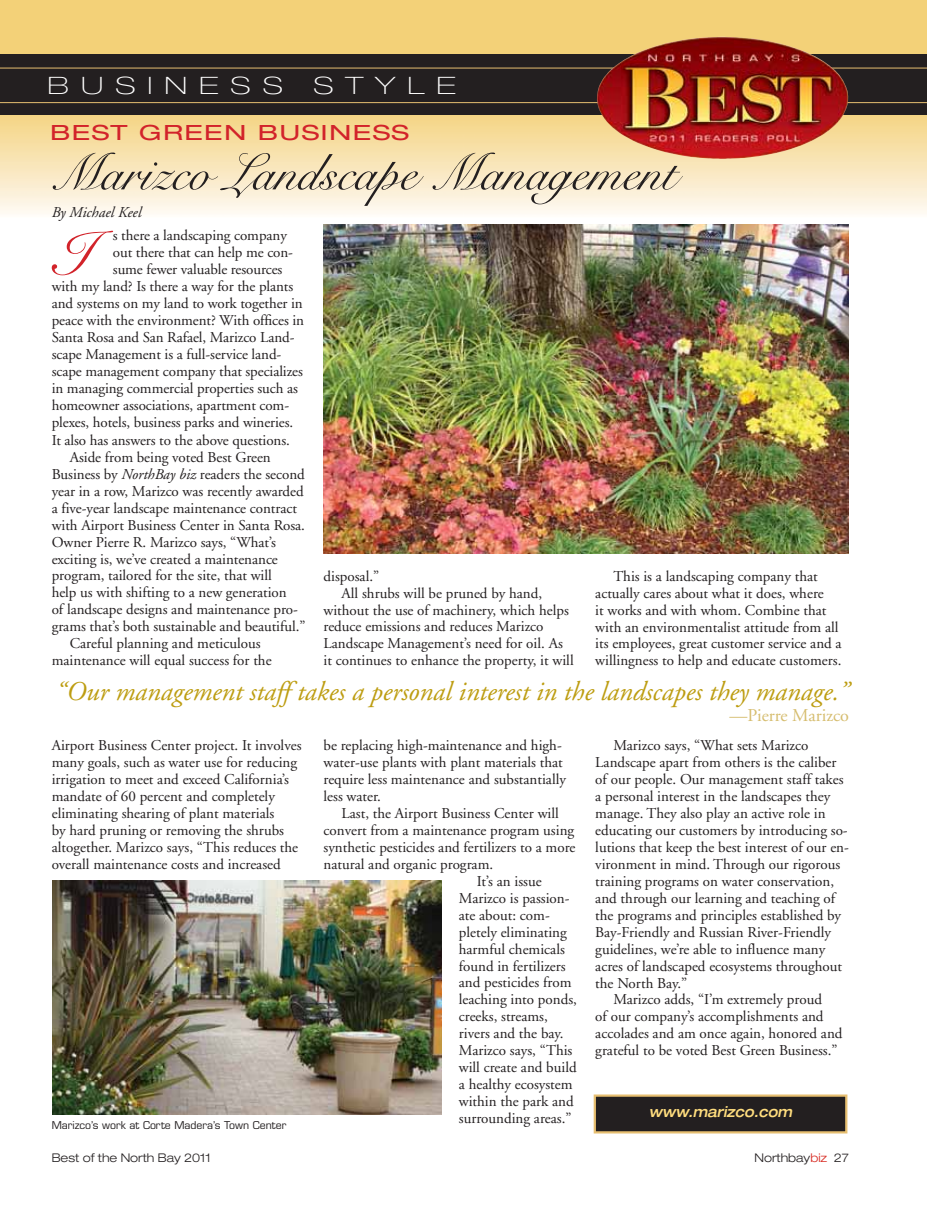
<style>
.page{position:relative;width:927px;height:1206px;background:#fff}
.page>*{position:absolute;margin:0;border:0;box-sizing:border-box;transform-origin:0 0}
.t1{font:62.55px "Snell Roundhand Script";color:#d2232a}
.t2{font:51px "Snell Roundhand Script";color:#231f20}
.t3{font:italic 27px "Adobe Garamond";color:#bd9d11}
.t4{font:100 expanded 24px "Helvetica Neue";letter-spacing:.4em;color:#fff;scale:1.25 1}
.t5{font:expanded 21px "Helvetica Neue";letter-spacing:.05em;color:#d2232a;scale:1.25 1}
.t6{font:18px "Adobe Garamond";color:#d6bd6f}
.t7{font:15px/17px "Adobe Garamond";color:#231f20}
.t8{font:italic 500 expanded 15px "Helvetica Neue";color:#ffdd7e;scale:.9 1}
.t9{font:italic 15px "Adobe Garamond";color:#231f20}
.t10{font:300 expanded 12px "Helvetica Neue";color:#231f20}
.t11{font:10.5px "Eurostile";color:#231f20}
.s1{font-style:italic}
.s2{color:#d82c24}
</style>
<div class="page">
<div style="left:0;top:0;width:926px;height:63px;background:#f3d178"></div>
<div style="left:0;top:55px;width:926px;height:60px;background:#231f20"></div>
<img style="left:323px;top:224px;width:524px;height:329px">
<img style="left:52px;top:881px;width:389px;height:234px">
<div style="left:594px;top:1095px;width:251px;height:37px;background:#231f20"></div>
<div style="left:593px;top:1094px;width:254px;height:39px;border:2px solid #e7bf71"></div>
<hr style="left:0;top:102px;width:926px;height:1px;background:#e7bf71">
<hr style="left:0;top:68px;width:926px;height:1px;background:#e7bf71">
<img style="left:596px;top:37px;width:252px;height:122px">
<h3 class="t4" style="left:47px;top:77px;width:190px">BUSINESS</h3>
<h3 class="t4" style="left:313px;top:77px;width:115px">STYLE</h3>
<h3 class="t5" style="left:50px;top:125px;width:288px">BEST GREEN BUSINESS</h3>
<h2 class="t2" style="left:50px;top:153px;width:627px">Marizco Landscape Management</h2>
<p class="t9" style="left:52px;top:206px;width:91px">By Michael Keel</p>
<h1 class="t1" style="left:53px;top:230px;width:40px">I</h1>
<p class="t7" style="left:113px;top:229px;width:175px">s there a landscaping company</p>
<p class="t7" style="left:113px;top:245px;width:182px">out there that can help me con-</p>
<p class="t7" style="left:113px;top:262px;width:171px">sume fewer valuable resources</p>
<p class="t7" style="left:52px;top:279px;width:243px">with my land? Is there a way for the plants</p>
<p class="t7" style="left:52px;top:296px;width:252px">and systems on my land to work together in</p>
<p class="t7" style="left:52px;top:313px;width:254px">peace with the environment? With offices in</p>
<p class="t7" style="left:52px;top:330px;width:244px">Santa Rosa and San Rafael, Marizco Land-</p>
<p class="t7" style="left:52px;top:347px;width:231px">scape Management is a full-service land-</p>
<p class="t7" style="left:52px;top:364px;width:252px">scape management company that specializes</p>
<p class="t7" style="left:52px;top:381px;width:247px">in managing commercial properties such as</p>
<p class="t7" style="left:52px;top:398px;width:239px">homeowner associations, apartment com-</p>
<p class="t7" style="left:52px;top:415px;width:243px">plexes, hotels, business parks and wineries.</p>
<p class="t7" style="left:52px;top:433px;width:239px">It also has answers to the above questions.</p>
<p class="t7" style="left:70px;top:450px;width:202px">Aside from being voted Best Green</p>
<p class="t7" style="left:52px;top:467px;width:254px">Business by <span class="s1">NorthBay biz</span> readers the second</p>
<p class="t7" style="left:52px;top:484px;width:253px">year in a row, Marizco was recently awarded</p>
<p class="t7" style="left:52px;top:501px;width:247px">a five-year landscape maintenance contract</p>
<p class="t7" style="left:52px;top:518px;width:255px">with Airport Business Center in Santa Rosa.</p>
<p class="t7" style="left:52px;top:535px;width:226px">Owner Pierre R. Marizco says, “What’s</p>
<p class="t7" style="left:52px;top:552px;width:227px">exciting is, we’ve created a maintenance</p>
<p class="t7" style="left:52px;top:569px;width:221px">program, tailored for the site, that will</p>
<p class="t7" style="left:52px;top:586px;width:236px">help us with shifting to a new generation</p>
<p class="t7" style="left:52px;top:602px;width:248px">of landscape designs and maintenance pro-</p>
<p class="t7" style="left:52px;top:619px;width:255px">grams that’s both sustainable and beautiful.”</p>
<p class="t7" style="left:70px;top:636px;width:192px">Careful planning and meticulous</p>
<p class="t7" style="left:52px;top:653px;width:221px">maintenance will equal success for the</p>
<p class="t7" style="left:323px;top:569px;width:57px">disposal.”</p>
<p class="t7" style="left:341px;top:586px;width:202px">All shrubs will be pruned by hand,</p>
<p class="t7" style="left:323px;top:603px;width:247px">without the use of machinery, which helps</p>
<p class="t7" style="left:323px;top:620px;width:221px">reduce emissions and reduces Marizco</p>
<p class="t7" style="left:323px;top:637px;width:241px">Landscape Management’s need for oil. As</p>
<p class="t7" style="left:323px;top:653px;width:251px">it continues to enhance the property, it will</p>
<p class="t7" style="left:595px;top:569px;width:248px;text-indent:18px">This is a landscaping company that actually cares about what it does, where<br>it works and with whom. Combine that with an environmentalist attitude from all its employees, great customer service and a willingness to help and educate customers.</p>
<h3 class="t3" style="left:56px;top:681px;width:793px">“Our management staff takes a personal interest in the landscapes they manage.”</h3>
<p class="t6" style="left:729px;top:708px;width:121px">—Pierre Marizco</p>
<p class="t7" style="left:52px;top:738px;width:251px">Airport Business Center project. It involves many goals, such as water use for reducing irrigation to meet and exceed California’s mandate of 60 percent and completely eliminating shearing of plant materials<br>by hard pruning or removing the shrubs altogether. Marizco says, “This reduces the overall maintenance costs and increased</p>
<p class="t11" style="left:52px;top:1121px;width:236px">Marizco’s work at Corte Madera’s Town Center</p>
<p class="t7" style="left:323px;top:738px;width:244px">be replacing high-maintenance and high&shy;water-use plants with plant materials that require less maintenance and substantially less water.</p>
<p class="t7" style="left:341px;top:806px;width:219px">Last, the Airport Business Center will</p>
<p class="t7" style="left:323px;top:823px;width:252px">convert from a maintenance program using</p>
<p class="t7" style="left:323px;top:840px;width:253px">synthetic pesticides and fertilizers to a more</p>
<p class="t7" style="left:323px;top:857px;width:171px">natural and organic program.</p>
<p class="t7" style="left:476px;top:874px;width:66px">It’s an issue</p>
<p class="t7" style="left:458px;top:891px;width:112px">Marizco is passion-</p>
<p class="t7" style="left:458px;top:908px;width:92px">ate about: com-</p>
<p class="t7" style="left:458px;top:925px;width:109px">pletely eliminating</p>
<p class="t7" style="left:458px;top:942px;width:107px">harmful chemicals</p>
<p class="t7" style="left:458px;top:959px;width:108px">found in fertilizers</p>
<p class="t7" style="left:458px;top:976px;width:114px">and pesticides from</p>
<p class="t7" style="left:458px;top:992px;width:119px">leaching into ponds,</p>
<p class="t7" style="left:458px;top:1009px;width:90px">creeks, streams,</p>
<p class="t7" style="left:458px;top:1026px;width:106px">rivers and the bay.</p>
<p class="t7" style="left:458px;top:1043px;width:115px">Marizco says, “This</p>
<p class="t7" style="left:458px;top:1060px;width:119px">will create and build</p>
<p class="t7" style="left:458px;top:1077px;width:115px">a healthy ecosystem</p>
<p class="t7" style="left:458px;top:1094px;width:116px">within the park and</p>
<p class="t7" style="left:458px;top:1111px;width:114px">surrounding areas.”</p>
<p class="t7" style="left:613px;top:738px;width:196px">Marizco says, “What sets Marizco</p>
<p class="t7" style="left:595px;top:755px;width:242px">Landscape apart from others is the caliber</p>
<p class="t7" style="left:595px;top:772px;width:249px">of our people. Our management staff takes</p>
<p class="t7" style="left:595px;top:789px;width:236px">a personal interest in the landscapes they</p>
<p class="t7" style="left:595px;top:806px;width:232px">manage. They also play an active role in</p>
<p class="t7" style="left:595px;top:823px;width:254px">educating our customers by introducing so-</p>
<p class="t7" style="left:595px;top:840px;width:255px">lutions that keep the best interest of our en-</p>
<p class="t7" style="left:595px;top:857px;width:246px">vironment in mind. Through our rigorous</p>
<p class="t7" style="left:595px;top:874px;width:240px">training programs on water conservation,</p>
<p class="t7" style="left:595px;top:891px;width:241px">and through our learning and teaching of</p>
<p class="t7" style="left:595px;top:908px;width:247px">the programs and principles established by</p>
<p class="t7" style="left:595px;top:925px;width:237px">Bay-Friendly and Russian River-Friendly</p>
<p class="t7" style="left:595px;top:942px;width:231px">guidelines, we’re able to influence many</p>
<p class="t7" style="left:595px;top:959px;width:248px">acres of landscaped ecosystems throughout</p>
<p class="t7" style="left:595px;top:976px;width:93px">the North Bay.”</p>
<p class="t7" style="left:613px;top:992px;width:210px">Marizco adds, “I’m extremely proud</p>
<p class="t7" style="left:595px;top:1009px;width:230px">of our company’s accomplishments and</p>
<p class="t7" style="left:595px;top:1026px;width:249px">accolades and am once again, honored and</p>
<p class="t7" style="left:595px;top:1043px;width:244px">grateful to be voted Best Green Business.”</p>
<p class="t8" style="left:648px;top:1106px;width:160px">www.marizco.com</p>
<p class="t10" style="left:52px;top:1154px;width:160px">Best of the North Bay 2011</p>
<p class="t10" style="left:754px;top:1154px;width:96px">Northbay<span class="s2">biz</span> 27</p>
</div>
